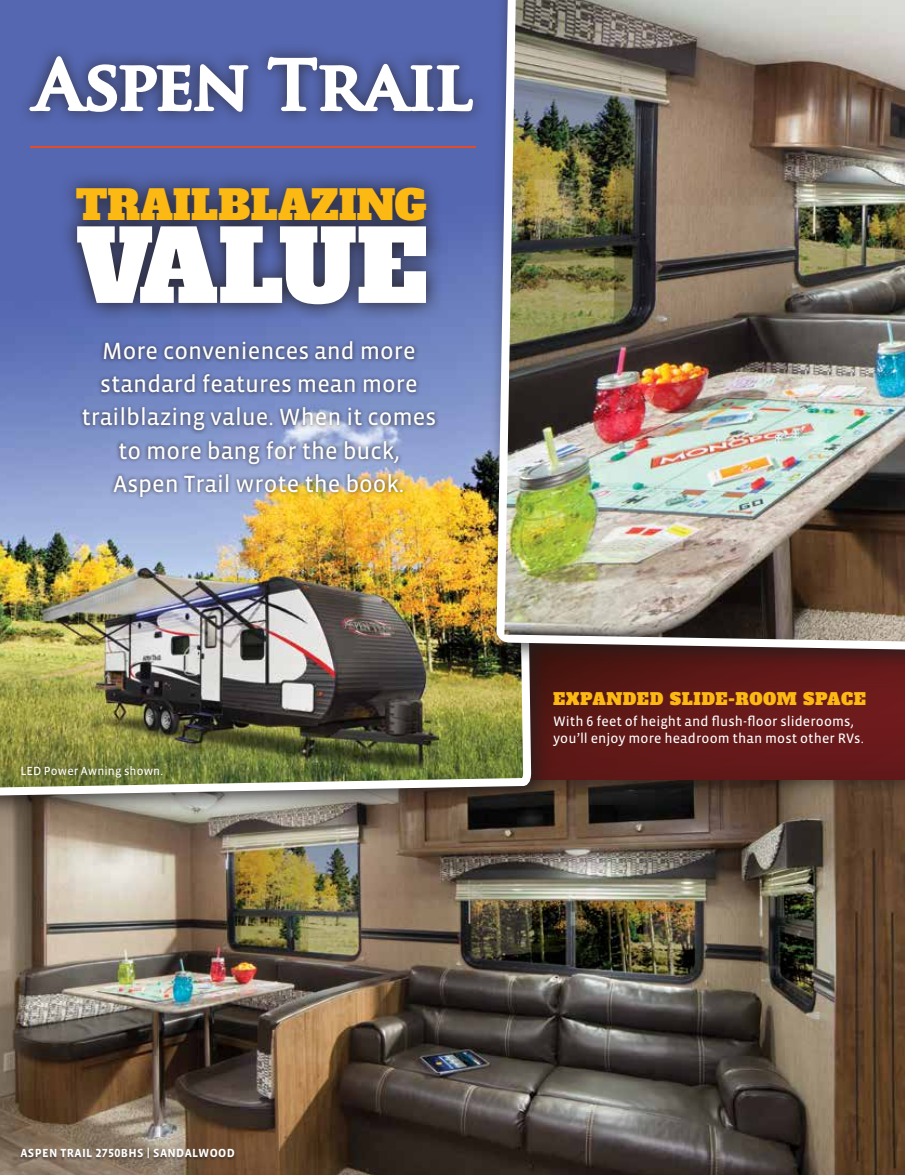
<style>
.page{position:relative;width:905px;height:1175px;background:#fff}
.page>*{position:absolute;margin:0;border:0;box-sizing:border-box;transform-origin:0 0}
.t1{font:98.4px "Alfa Slab One";letter-spacing:-.03em;color:#fff}
.t2{font:40.65px "Alfa Slab One";color:#fdb913}
.t3{font:24px/33px "Vista Sans OT";color:#fff;text-align:center}
.t4{font:16.5px "Alfa Slab One";letter-spacing:.04em;color:#fdb913}
.t5{font:14.1px/16.5px "Vista Sans OT";letter-spacing:.005em;color:#fff}
.t6{font:700 12px "Vista Sans OT";letter-spacing:.03em;color:#fff}
.t7{font:12px "Vista Sans OT";letter-spacing:.005em;color:#fff}
</style>
<div class="page">
<img style="left:0;top:0;width:492px;height:1174px">
<div style="left:78px;top:337px;width:361px;height:163px;background:#231f20;opacity:.82"></div>
<hr style="left:30px;top:147px;width:445px;height:1px;background:#e44c29">
<svg style="left:59px;top:171px;width:384px;height:151px;background:#3e466d"></svg>
<div style="left:19px;top:1148px;width:217px;height:14px;background:#231f20;opacity:.5"></div>
<img style="left:492px;top:0;width:412px;height:1174px">
<div style="left:16px;top:43px;width:470px;height:83px;background:#231f20;opacity:.75"></div>
<svg style="left:29px;top:56px;width:444px;height:56px"></svg>
<svg style="left:504px;top:630px;width:6px;height:4px"></svg>
<div style="left:10px;top:754px;width:162px;height:34px;background:#231f20;opacity:.75"></div>
<h2 class="t2" style="left:76px;top:178px;width:352px">TRAILBLAZING</h2>
<h1 class="t1" style="left:76px;top:201px;width:354px">VALUE</h1>
<p class="t3" style="left:82px;top:335px;width:356px">More conveniences and more standard features mean more trailblazing value. When it comes to more bang for the buck,<br>Aspen Trail wrote the book.</p>
<p class="t7" style="left:20px;top:764px;width:144px">LED Power Awning shown.</p>
<p class="t4" style="left:553px;top:687px;width:314px">EXPANDED SLIDE-ROOM SPACE</p>
<p class="t5" style="left:553px;top:713px;width:312px">With 6 feet of height and flush-floor sliderooms, you’ll enjoy more headroom than most other RVs.</p>
<p class="t6" style="left:20px;top:1146px;width:216px">ASPEN TRAIL 2750BHS | SANDALWOOD</p>
</div>
